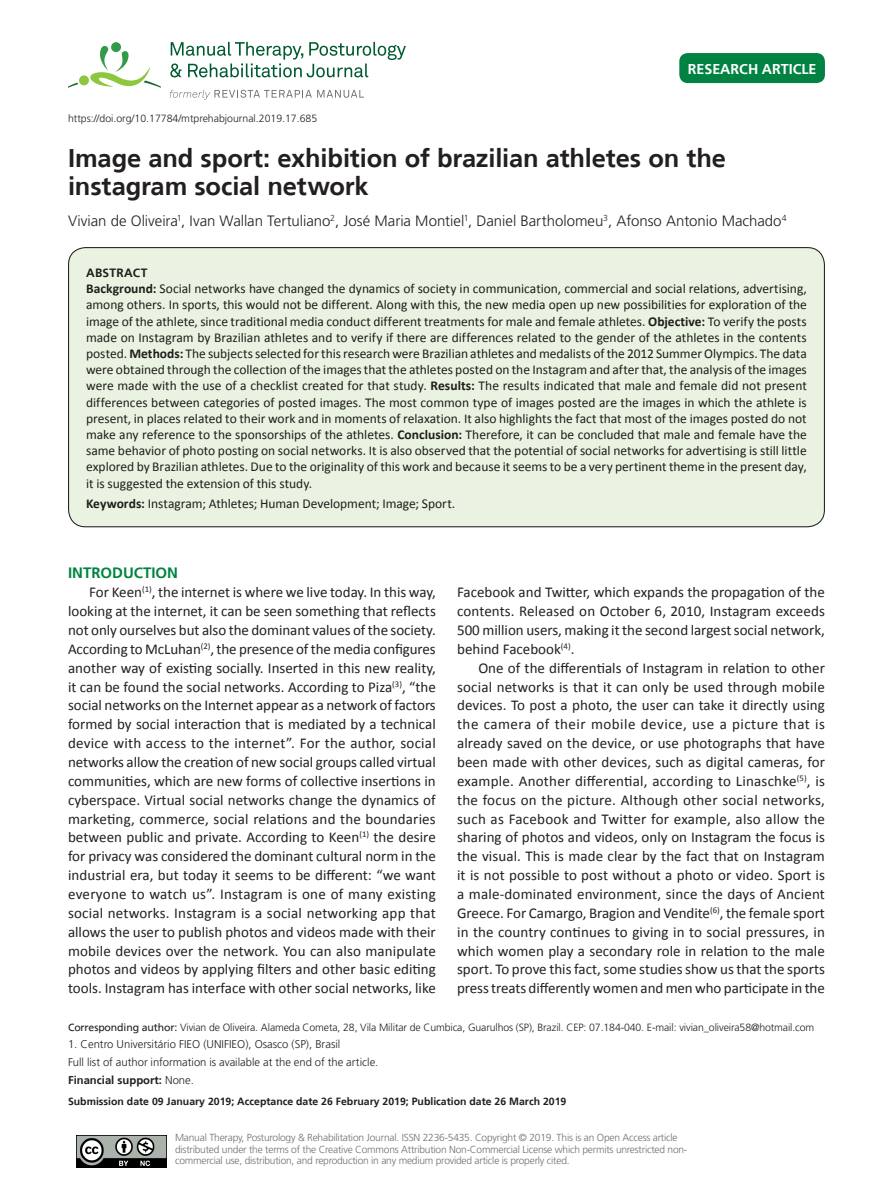
<style>
.page{position:relative;width:893px;height:1191px;background:#fff}
.page>*{position:absolute;margin:0;border:0;box-sizing:border-box;transform-origin:0 0}
.ArticleTitle{font:700 25.5px/28.5px "Frutiger";letter-spacing:-.005em;color:#231f20}
.Paragraph{font:15px/18.9px "Calibri";color:#231f20;text-align:justify}
.Authors{font:300 15px "Frutiger";color:#231f20}
.Heading1{font:700 15px "Frutiger";color:#008342}
.t1{font:700 14.25px "Frutiger";color:#fff}
.t2{font:13.5px/16.2px "Calibri";letter-spacing:-.005em;color:#231f20;text-align:justify}
.t3{font:700 12px "Frutiger";letter-spacing:.02em;color:#231f20}
.fnArticleOther{font:300 11.25px "Frutiger";color:#231f20}
.Affiliations{font:300 11.25px "Frutiger";color:#231f20}
.fnSupported-by{font:700 11.25px "Frutiger";color:#231f20}
.Correspondence{font:300 10.5px "Frutiger";letter-spacing:-.01em;color:#231f20}
.History{font:700 10.5px "Frutiger";color:#231f20}
.ArticleDOIAlt{font:300 10.5px "Frutiger";color:#231f20}
.LicenseParaAlt{font:300 10.2px/11.2px "Frutiger";letter-spacing:-.02em;color:#6d6f71}
.s1{font-weight:700}
.s2{font-weight:400}
.s3{font-weight:300}
</style>
<div class="page">
<svg style="left:170px;top:42px;width:236px;height:35px"></svg>
<div style="left:111px;top:42px;width:10px;height:10px;background:#329b47;border-radius:50%"></div>
<div style="left:79px;top:75px;width:10px;height:10px;background:#8dc73f;border-radius:50%"></div>
<svg style="left:85px;top:46px;width:76px;height:42px"></svg>
<svg style="left:68px;top:83px;width:10px;height:5px"></svg>
<svg style="left:170px;top:90px;width:194px;height:10px"></svg>
<div style="left:679px;top:53px;width:146px;height:30px;background:#008342;border-radius:9px"></div>
<img style="left:77px;top:1135px;width:90px;height:32px">
<div style="left:69px;top:248px;width:755px;height:279px;background:#eaf3e1;border-radius:17px"></div>
<p class="ArticleDOIAlt" style="left:68px;top:112px;width:251px">https://doi.org/10.17784/mtprehabjournal.2019.17.685</p>
<p class="t1" style="left:688px;top:61px;width:130px">RESEARCH ARTICLE</p>
<p class="ArticleTitle" style="left:68px;top:143px;width:659px">Image and sport: exhibition of brazilian athletes on the instagram social network</p>
<p class="Authors" style="left:68px;top:212px;width:720px">Vivian de Oliveira<sup>1</sup>, Ivan Wallan Tertuliano<sup>2</sup>, José Maria Montiel<sup>1</sup>, Daniel Bartholomeu<sup>3</sup>, Afonso Antonio Machado<sup>4</sup></p>
<p class="t3" style="left:86px;top:266px;width:63px">ABSTRACT</p>
<p class="t2" style="left:86px;top:281px;width:722px"><span class="s1">Background:</span> Social networks have changed the dynamics of society in communication, commercial and social relations, advertising, among others. In sports, this would not be different. Along with this, the new media open up new possibilities for exploration of the image of the athlete, since traditional media conduct different treatments for male and female athletes. <span class="s1">Objective:</span> To verify the posts made on Instagram by Brazilian athletes and to verify if there are differences related to the gender of the athletes in the contents posted. <span class="s1">Methods:</span> The subjects selected for this research were Brazilian athletes and medalists of the 2012 Summer Olympics. The data were obtained through the collection of the images that the athletes posted on the Instagram and after that, the analysis of the images were made with the use of a checklist created for that study. <span class="s1">Results:</span> The results indicated that male and female did not present differences between categories of posted images. The most common type of images posted are the images in which the athlete is present, in places related to their work and in moments of relaxation. It also highlights the fact that most of the images posted do not make any reference to the sponsorships of the athletes. <span class="s1">Conclusion:</span> Therefore, it can be concluded that male and female have the same behavior of photo posting on social networks. It is also observed that the potential of social networks for advertising is still little explored by Brazilian athletes. Due to the originality of this work and because it seems to be a very pertinent theme in the present day, it is suggested the extension of this study.</p>
<p class="t2" style="left:86px;top:495px;width:371px"><span class="s1">Keywords:</span> Instagram; Athletes; Human Development; Image; Sport.</p>
<p class="Heading1" style="left:68px;top:564px;width:112px">INTRODUCTION</p>
<p class="Paragraph" style="left:68px;top:583px;width:369px;text-indent:21px">For Keen<sup>(1)</sup>, the internet is where we live today. In this way, looking at the internet, it can be seen something that reflects not only ourselves but also the dominant values of the society.<br>According to McLuhan<sup>(2)</sup>, the presence of the media configures another way of existing socially. Inserted in this new reality, it can be found the social networks. According to Piza<sup>(3)</sup>, “the social networks on the Internet appear as a network of factors formed by social interaction that is mediated by a technical device with access to the internet”. For the author, social networks allow the creation of new social groups called virtual communities, which are new forms of collective insertions in cyberspace. Virtual social networks change the dynamics of marketing, commerce, social relations and the boundaries between public and private. According to Keen<sup>(1)</sup> the desire for privacy was considered the dominant cultural norm in the industrial era, but today it seems to be different: “we want everyone to watch us”. Instagram is one of many existing social networks. Instagram is a social networking app that allows the user to publish photos and videos made with their mobile devices over the network. You can also manipulate photos and videos by applying filters and other basic editing tools. Instagram has interface with other social networks, like</p>
<p class="Paragraph" style="left:457px;top:583px;width:369px">Facebook and Twitter, which expands the propagation of the contents. Released on October 6, 2010, Instagram exceeds 500 million users, making it the second largest social network, behind Facebook<sup>(4)</sup>.</p>
<p class="Paragraph" style="left:457px;top:658px;width:369px;text-indent:21px">One of the differentials of Instagram in relation to other social networks is that it can only be used through mobile devices. To post a photo, the user can take it directly using the camera of their mobile device, use a picture that is already saved on the device, or use photographs that have been made with other devices, such as digital cameras, for example. Another differential, according to Linaschke<sup>(5)</sup>, is the focus on the picture. Although other social networks, such as Facebook and Twitter for example, also allow the sharing of photos and videos, only on Instagram the focus is the visual. This is made clear by the fact that on Instagram it is not possible to post without a photo or video. Sport is a male‑dominated environment, since the days of Ancient Greece. For Camargo, Bragion and Vendite<sup>(6)</sup>, the female sport in the country continues to giving in to social pressures, in which women play a secondary role in relation to the male sport. To prove this fact, some studies show us that the sports press treats differently women and men who participate in the</p>
<p class="Correspondence" style="left:68px;top:1021px;width:748px"><span class="s2">Corresponding author:</span> Vivian de Oliveira. Alameda Cometa, 28, Vila Militar de Cumbica, Guarulhos (SP), Brazil. CEP: 07.184-040. E-mail: vivian_oliveira58@hotmail.com</p>
<p class="Affiliations" style="left:68px;top:1038px;width:274px">1. Centro Universitário FIEO (UNIFIEO), Osasco (SP), Brasil</p>
<p class="fnArticleOther" style="left:68px;top:1056px;width:312px">Full list of author information is available at the end of the article.</p>
<p class="fnSupported-by" style="left:68px;top:1073px;width:127px">Financial support: <span class="s3">None.</span></p>
<p class="History" style="left:68px;top:1095px;width:500px">Submission date 09 January 2019; Acceptance date 26 February 2019; Publication date 26 March 2019</p>
<p class="LicenseParaAlt" style="left:175px;top:1132px;width:514px">Manual Therapy, Posturology &amp; Rehabilitation Journal. ISSN 2236-5435. Copyright © 2019. This is an Open Access article distributed under the terms of the Creative Commons Attribution Non-Commercial License which permits unrestricted non&shy;commercial use, distribution, and reproduction in any medium provided article is properly cited.</p>
</div>
